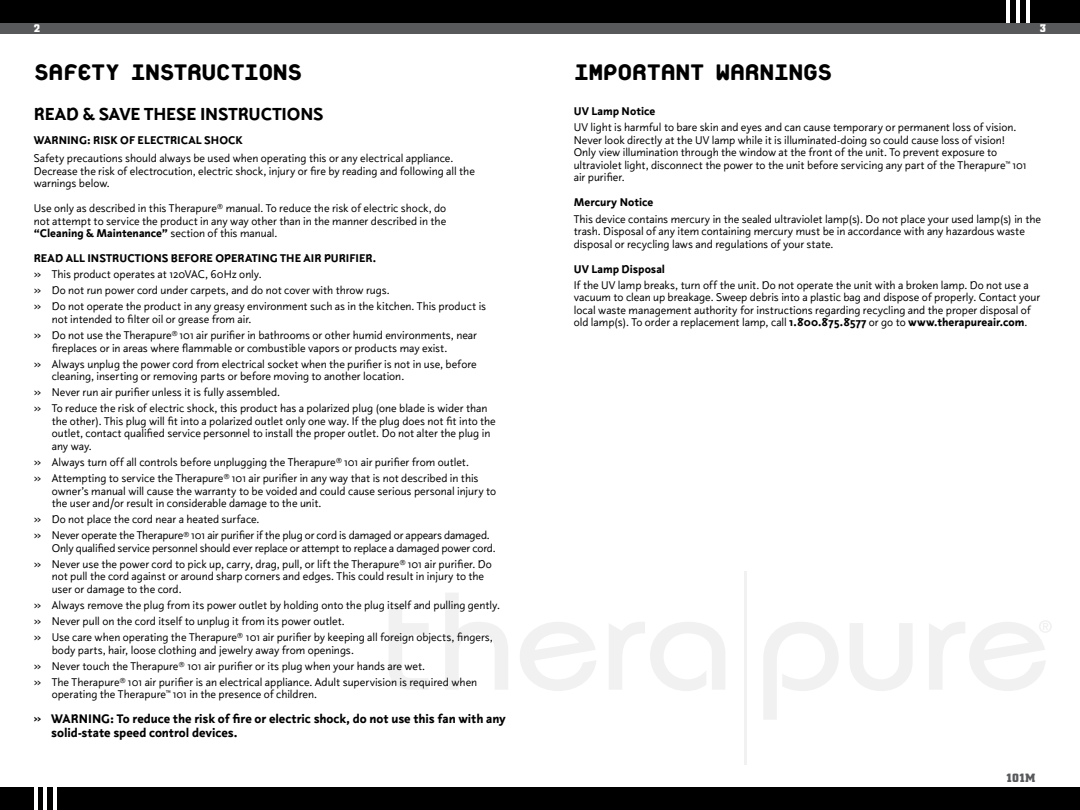
<style>
.page{position:relative;width:1080px;height:810px;background:#fff}
.page>*{position:absolute;margin:0;border:0;box-sizing:border-box;transform-origin:0 0}
.t1{font:800 33.75px "Platelet";letter-spacing:-.035em;color:#000}
.t2{font:700 17.5px "Lux Sans";color:#000}
.t3{font:700 12.5px/13.8px "Lux Sans";letter-spacing:-.005em;color:#000}
.t4{font:700 11.88px "City BQ";color:#58595b}
.t5{font:11.25px/12.5px "Lux Sans";letter-spacing:-.005em;color:#000}
.t6{font:700 11.25px "Lux Sans";letter-spacing:.005em;color:#000}
.t7{font:700 11px "City BQ";color:#fff}
.s1{font-weight:700}
.s2{font-size:13.75px}
</style>
<div class="page">
<div style="left:0;top:21px;width:540px;height:13px;background:#58595b"></div>
<div style="left:0;top:0;width:540px;height:22px;background:#000"></div>
<div style="left:0;top:787px;width:540px;height:23px;background:#000"></div>
<hr style="left:53px;top:787px;width:4px;height:23px;background:#fff">
<hr style="left:43px;top:787px;width:4px;height:23px;background:#fff">
<hr style="left:34px;top:787px;width:3px;height:23px;background:#fff">
<div style="left:540px;top:21px;width:540px;height:13px;background:#58595b"></div>
<div style="left:540px;top:0;width:540px;height:22px;background:#000"></div>
<div style="left:540px;top:787px;width:540px;height:23px;background:#000"></div>
<hr style="left:1026px;top:0;width:3px;height:22px;background:#fff">
<hr style="left:1016px;top:0;width:4px;height:22px;background:#fff">
<hr style="left:1007px;top:0;width:3px;height:22px;background:#fff">
<svg style="left:389px;top:607px;width:39px;height:82px"></svg>
<svg style="left:445px;top:593px;width:63px;height:96px"></svg>
<svg style="left:520px;top:622px;width:76px;height:69px"></svg>
<svg style="left:609px;top:622px;width:116px;height:69px"></svg>
<svg style="left:764px;top:622px;width:74px;height:97px"></svg>
<svg style="left:850px;top:623px;width:62px;height:68px"></svg>
<hr style="left:744px;top:571px;width:3px;height:194px;background:#f1f1f2">
<svg style="left:929px;top:620px;width:123px;height:71px"></svg>
<p class="t7" style="left:34px;top:22px;width:8px">2</p>
<p class="t7" style="left:1040px;top:22px;width:8px">3</p>
<h1 class="t1" style="left:34px;top:56px;width:270px">safety instructions</h1>
<h1 class="t1" style="left:574px;top:56px;width:261px">important warnings</h1>
<h2 class="t2" style="left:34px;top:104px;width:12px">read</h2>
<h2 class="t2" style="left:83px;top:104px;width:73px">&amp; Save these</h2>
<h2 class="t2" style="left:200px;top:104px;width:12px">instructions</h2>
<p class="t6" style="left:34px;top:133px;width:211px">WARNING: RISK OF ELECTRICAL SHOCK</p>
<p class="t5" style="left:34px;top:152px;width:443px">Safety precautions should always be used when operating this or any electrical appliance.<br>Decrease the risk of electrocution, electric shock, injury or fire by reading and following all the warnings below.</p>
<p class="t5" style="left:34px;top:202px;width:414px;text-align:justify">Use only as described in this Therapure<sup>®</sup> manual. To reduce the risk of electric shock, do not attempt to service the product in any way other than in the manner described in the <span class="s1">“Cleaning &amp; Maintenance”</span> section of this manual.</p>
<p class="t6" style="left:34px;top:252px;width:16px">Read</p>
<p class="t6" style="left:66px;top:252px;width:8px">all</p>
<p class="t6" style="left:87px;top:252px;width:8px">instructions</p>
<p class="t6" style="left:171px;top:252px;width:8px">before</p>
<p class="t6" style="left:215px;top:252px;width:8px">operating</p>
<p class="t6" style="left:280px;top:252px;width:8px">the</p>
<p class="t6" style="left:304px;top:252px;width:7px">air</p>
<p class="t6" style="left:324px;top:252px;width:7px">purifier</p>
<p class="t6" style="left:373px;top:252px;width:5px">.</p>
<p class="t5" style="left:34px;top:267px;width:454px;line-height:16.1px"><span class="s2">»</span> This product operates at 120VAC, 60Hz only.<br><span class="s2">»</span> Do not run power cord under carpets, and do not cover with throw rugs.<br><span class="s2">»</span> Do not operate the product in any greasy environment such as in the kitchen. This product is</p>
<p class="t5" style="left:34px;top:311px;width:445px;line-height:16.1px;text-indent:18px">not intended to filter oil or grease from air.<br><span class="s2">»</span> Do not use the Therapure<sup>®</sup> 101 air purifier in bathrooms or other humid environments, near</p>
<p class="t5" style="left:34px;top:340px;width:444px;line-height:16.1px;text-indent:18px">fireplaces or in areas where flammable or combustible vapors or products may exist.<br><span class="s2">»</span> Always unplug the power cord from electrical socket when the purifier is not in use, before</p>
<p class="t5" style="left:34px;top:368px;width:455px;line-height:16.1px;text-indent:18px">cleaning, inserting or removing parts or before moving to another location.<br><span class="s2">»</span> Never run air purifier unless it is fully assembled.<br><span class="s2">»</span> To reduce the risk of electric shock, this product has a polarized plug (one blade is wider than</p>
<p class="t5" style="left:52px;top:415px;width:446px">the other). This plug will fit into a polarized outlet only one way. If the plug does not fit into the outlet, contact qualified service personnel to install the proper outlet. Do not alter the plug in any way.</p>
<p class="t5" style="left:34px;top:454px;width:446px;line-height:16.1px"><span class="s2">»</span> Always turn off all controls before unplugging the Therapure<sup>®</sup> 101 air purifier from outlet. <span class="s2">»</span> Attempting to service the Therapure<sup>®</sup> 101 air purifier in any way that is not described in this</p>
<p class="t5" style="left:52px;top:485px;width:446px">owner’s manual will cause the warranty to be voided and could cause serious personal injury to the user and/or result in considerable damage to the unit.</p>
<p class="t5" style="left:34px;top:511px;width:458px;line-height:16.1px"><span class="s2">»</span> Do not place the cord near a heated surface.<br><span class="s2">»</span> Never operate the Therapure<sup>®</sup> 101 air purifier if the plug or cord is damaged or appears damaged.</p>
<p class="t5" style="left:34px;top:540px;width:464px;line-height:16.1px;text-indent:18px">Only qualified service personnel should ever replace or attempt to replace a damaged power cord. <span class="s2">»</span> Never use the power cord to pick up, carry, drag, pull, or lift the Therapure<sup>®</sup> 101 air purifier. Do</p>
<p class="t5" style="left:52px;top:570px;width:434px">not pull the cord against or around sharp corners and edges. This could result in injury to the user or damage to the cord.</p>
<p class="t5" style="left:34px;top:597px;width:468px;line-height:16.1px"><span class="s2">»</span> Always remove the plug from its power outlet by holding onto the plug itself and pulling gently. <span class="s2">»</span> Never pull on the cord itself to unplug it from its power outlet.<br><span class="s2">»</span> Use care when operating the Therapure<sup>®</sup> 101 air purifier by keeping all foreign objects, fingers,</p>
<p class="t5" style="left:34px;top:642px;width:445px;line-height:16.1px;text-indent:18px">body parts, hair, loose clothing and jewelry away from openings.<br><span class="s2">»</span> Never touch the Therapure<sup>®</sup> 101 air purifier or its plug when your hands are wet.<br><span class="s2">»</span> The Therapure<sup>®</sup> 101 air purifier is an electrical appliance. Adult supervision is required when</p>
<p class="t5" style="left:52px;top:688px;width:267px">operating the Therapure™ 101 in the presence of children.</p>
<p class="t3" style="left:51px;top:712px;width:456px;text-indent:-18px">» WARNING: To reduce the risk of fire or electric shock, do not use this fan with any solid-state speed control devices.</p>
<p class="t6" style="left:574px;top:105px;width:83px">UV Lamp Notice</p>
<p class="t5" style="left:574px;top:122px;width:454px">UV light is harmful to bare skin and eyes and can cause temporary or permanent loss of vision.<br>Never look directly at the UV lamp while it is illuminated-doing so could cause loss of vision!<br>Only view illumination through the window at the front of the unit. To prevent exposure to ultraviolet light, disconnect the power to the unit before servicing any part of the Therapure™ 101 air purifier.</p>
<p class="t6" style="left:574px;top:196px;width:81px">Mercury Notice</p>
<p class="t5" style="left:574px;top:213px;width:469px">This device contains mercury in the sealed ultraviolet lamp(s). Do not place your used lamp(s) in the trash. Disposal of any item containing mercury must be in accordance with any hazardous waste disposal or recycling laws and regulations of your state.</p>
<p class="t6" style="left:574px;top:262px;width:93px">UV Lamp Disposal</p>
<p class="t5" style="left:574px;top:279px;width:468px">If the UV lamp breaks, turn off the unit. Do not operate the unit with a broken lamp. Do not use a vacuum to clean up breakage. Sweep debris into a plastic bag and dispose of properly. Contact your local waste management authority for instructions regarding recycling and the proper disposal of old lamp(s). To order a replacement lamp, call <span class="s1">1.800.875.8577</span> or go to <span class="s1">www.therapureair.com</span>.</p>
<p class="t4" style="left:1006px;top:771px;width:31px">101M</p>
</div>
